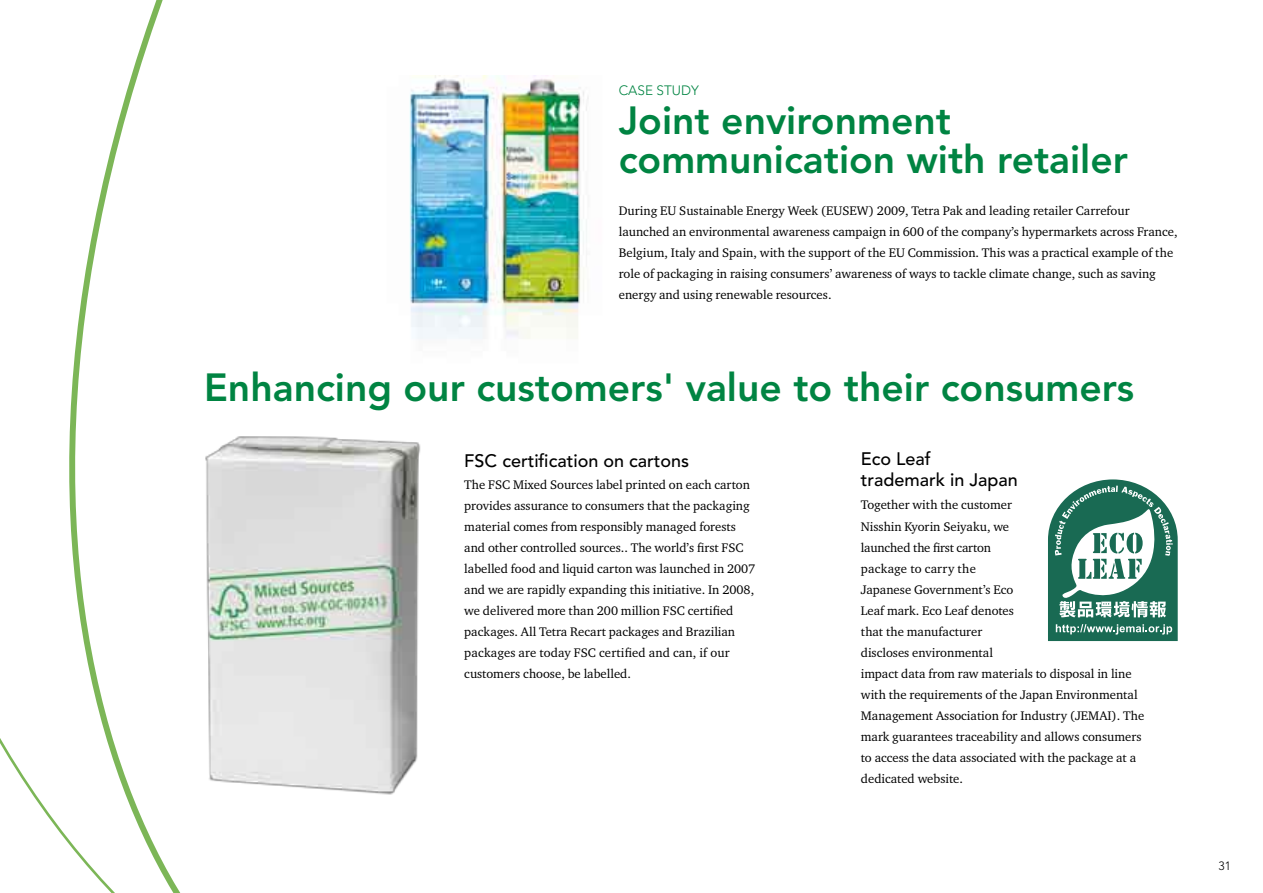
<style>
.page{position:relative;width:1263px;height:893px;background:#fff}
.page>*{position:absolute;margin:0;border:0;box-sizing:border-box;transform-origin:0 0}
.t1{font:800 39px/39px "Avenir";color:#008442}
.t2{font:500 18px/21.6px "Avenir";color:#000}
.t3{font:300 13.5px "Avenir";color:#008442}
.t4{font:12.75px/21px "Charter ITC";color:#000}
.t5{font:300 12px "Avenir";color:#000}
</style>
<div class="page">
<img style="left:429px;top:75px;width:160px;height:264px">
<svg style="left:0;top:0;width:429px;height:893px"></svg>
<svg style="left:1048px;top:479px;width:130px;height:162px"></svg>
<p class="t3" style="left:619px;top:83px;width:19px">CASE</p>
<p class="t3" style="left:656px;top:83px;width:10px">STUDY</p>
<h1 class="t1" style="left:619px;top:101px;width:511px">Joint environment communication with retailer</h1>
<p class="t4" style="left:619px;top:200px;width:560px">During EU Sustainable Energy Week (EUSEW) 2009, Tetra Pak and leading retailer Carrefour launched an environmental awareness campaign in 600 of the company’s hypermarkets across France, Belgium, Italy and Spain, with the support of the EU Commission. This was a practical example of the role of packaging in raising consumers’ awareness of ways to tackle climate change, such as saving energy and using renewable resources.</p>
<h1 class="t1" style="left:204px;top:368px;width:932px">Enhancing our customers' value to their consumers</h1>
<h2 class="t2" style="left:464px;top:450px;width:226px">FSC certification on cartons</h2>
<p class="t4" style="left:464px;top:474px;width:292px">The FSC Mixed Sources label printed on each carton provides assurance to consumers that the packaging material comes from responsibly managed forests and other controlled sources.. The world’s first FSC labelled food and liquid carton was launched in 2007 and we are rapidly expanding this initiative. In 2008, we delivered more than 200 million FSC certified packages. All Tetra Recart packages and Brazilian packages are today FSC certified and can, if our customers choose, be labelled.</p>
<h2 class="t2" style="left:861px;top:448px;width:159px">Eco Leaf trademark in Japan</h2>
<p class="t4" style="left:861px;top:493px;width:153px;line-height:22.5px">Together with the customer<br>Nisshin Kyorin Seiyaku, we</p>
<p class="t4" style="left:861px;top:537px;width:285px">launched the first carton<br>package to carry the<br>Japanese Government’s Eco<br>Leaf mark. Eco Leaf denotes<br>that the manufacturer<br>discloses environmental<br>impact data from raw materials to disposal in line with the requirements of the Japan Environmental Management Association for Industry (JEMAI). The mark guarantees traceability and allows consumers to access the data associated with the package at a dedicated website.</p>
<p class="t5" style="left:1218px;top:859px;width:14px">31</p>
</div>
